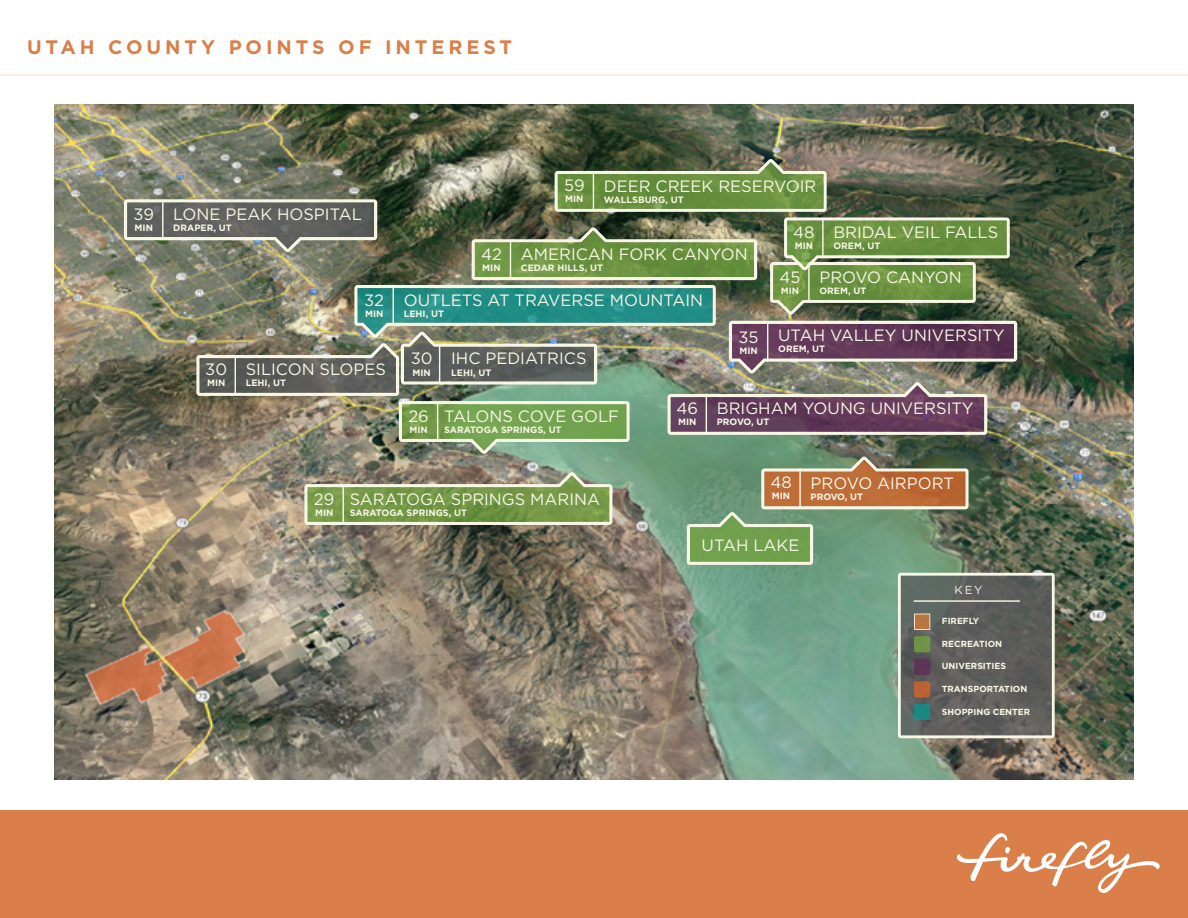
<style>
.page{position:relative;width:1188px;height:918px;background:#fff}
.page>*{position:absolute;margin:0;border:0;box-sizing:border-box;transform-origin:0 0}
.t1{font:700 19.5px "Gotham";letter-spacing:.2em;color:#da7f4a}
.t2{font:16.35px "Gotham";color:#f8f7e6}
.t3{font:11.55px "Gotham";color:#f8f7e6}
.t4{font:700 9.15px "Gotham";color:#f8f7e6}
.t5{font:700 8.85px "Gotham";color:#f8f7e6}
</style>
<div class="page">
<div style="left:0;top:810px;width:1188px;height:108px;background:#da7f4a"></div>
<hr style="left:0;top:75px;width:1188px;height:1px;background:#f5dfcf">
<svg style="left:957px;top:833px;width:203px;height:60px"></svg>
<img style="left:54px;top:104px;width:1080px;height:675px">
<img style="left:124px;top:159px;width:893px;height:406px">
<hr style="left:510px;top:240px;width:1px;height:38px;background:#f8f7e6">
<svg style="left:898px;top:573px;width:157px;height:165px;background:#696965"></svg>
<hr style="left:914px;top:600px;width:105px;height:2px;background:#f8f7e6">
<p class="t1" style="left:27px;top:34px;width:487px">UTAH COUNTY POINTS OF INTEREST</p>
<p class="t2" style="left:564px;top:174px;width:22px">59</p>
<p class="t4" style="left:565px;top:192px;width:20px">MIN</p>
<p class="t2" style="left:604px;top:176px;width:214px">DEER CREEK RESERVOIR</p>
<p class="t4" style="left:604px;top:194px;width:81px">WALLSBURG, UT</p>
<p class="t2" style="left:133px;top:204px;width:22px">39</p>
<p class="t4" style="left:135px;top:222px;width:20px">MIN</p>
<p class="t2" style="left:173px;top:204px;width:190px">LONE PEAK HOSPITAL</p>
<p class="t4" style="left:173px;top:222px;width:60px">DRAPER, UT</p>
<p class="t2" style="left:205px;top:358px;width:23px">30</p>
<p class="t4" style="left:207px;top:376px;width:20px">MIN</p>
<p class="t2" style="left:364px;top:290px;width:21px">32</p>
<p class="t4" style="left:365px;top:308px;width:20px">MIN</p>
<p class="t2" style="left:246px;top:358px;width:142px">SILICON SLOPES</p>
<p class="t4" style="left:246px;top:376px;width:42px">LEHI, UT</p>
<p class="t2" style="left:481px;top:244px;width:22px">42</p>
<p class="t4" style="left:482px;top:262px;width:20px">MIN</p>
<p class="t2" style="left:521px;top:244px;width:228px">AMERICAN FORK CANYON</p>
<p class="t4" style="left:521px;top:262px;width:84px">CEDAR HILLS, UT</p>
<p class="t2" style="left:404px;top:290px;width:301px">OUTLETS AT TRAVERSE MOUNTAIN</p>
<p class="t4" style="left:404px;top:308px;width:42px">LEHI, UT</p>
<p class="t2" style="left:411px;top:348px;width:23px">30</p>
<p class="t4" style="left:412px;top:366px;width:20px">MIN</p>
<p class="t2" style="left:451px;top:348px;width:137px">IHC PEDIATRICS</p>
<p class="t4" style="left:451px;top:366px;width:42px">LEHI, UT</p>
<p class="t2" style="left:739px;top:327px;width:22px">35</p>
<p class="t4" style="left:739px;top:345px;width:20px">MIN</p>
<p class="t2" style="left:793px;top:222px;width:23px">48</p>
<p class="t4" style="left:795px;top:240px;width:20px">MIN</p>
<p class="t2" style="left:833px;top:222px;width:166px">BRIDAL VEIL FALLS</p>
<p class="t4" style="left:833px;top:240px;width:48px">OREM, UT</p>
<p class="t2" style="left:779px;top:267px;width:23px">45</p>
<p class="t4" style="left:781px;top:285px;width:20px">MIN</p>
<p class="t2" style="left:819px;top:267px;width:144px">PROVO CANYON</p>
<p class="t4" style="left:819px;top:285px;width:48px">OREM, UT</p>
<p class="t2" style="left:778px;top:325px;width:228px">UTAH VALLEY UNIVERSITY</p>
<p class="t4" style="left:778px;top:343px;width:48px">OREM, UT</p>
<p class="t2" style="left:408px;top:406px;width:22px">26</p>
<p class="t4" style="left:409px;top:424px;width:20px">MIN</p>
<p class="t2" style="left:444px;top:406px;width:176px">TALONS COVE GOLF</p>
<p class="t4" style="left:444px;top:424px;width:119px">SARATOGA SPRINGS, UT</p>
<p class="t2" style="left:676px;top:398px;width:23px">46</p>
<p class="t4" style="left:678px;top:416px;width:20px">MIN</p>
<p class="t2" style="left:717px;top:398px;width:258px">BRIGHAM YOUNG UNIVERSITY</p>
<p class="t4" style="left:717px;top:416px;width:54px">PROVO, UT</p>
<p class="t2" style="left:314px;top:489px;width:22px">29</p>
<p class="t4" style="left:315px;top:507px;width:20px">MIN</p>
<p class="t2" style="left:350px;top:489px;width:252px">SARATOGA SPRINGS MARINA</p>
<p class="t4" style="left:350px;top:507px;width:119px">SARATOGA SPRINGS, UT</p>
<p class="t2" style="left:770px;top:471px;width:23px">48</p>
<p class="t4" style="left:772px;top:489px;width:20px">MIN</p>
<p class="t2" style="left:811px;top:473px;width:145px">PROVO AIRPORT</p>
<p class="t4" style="left:811px;top:491px;width:54px">PROVO, UT</p>
<p class="t2" style="left:702px;top:535px;width:99px">UTAH LAKE</p>
<p class="t3" style="left:955px;top:583px;width:29px">KEY</p>
<p class="t5" style="left:942px;top:615px;width:39px">FIREFLY</p>
<p class="t5" style="left:942px;top:638px;width:62px">RECREATION</p>
<p class="t5" style="left:942px;top:660px;width:66px">UNIVERSITIES</p>
<p class="t5" style="left:942px;top:683px;width:87px">TRANSPORTATION</p>
<p class="t5" style="left:942px;top:706px;width:90px">SHOPPING CENTER</p>
</div>
